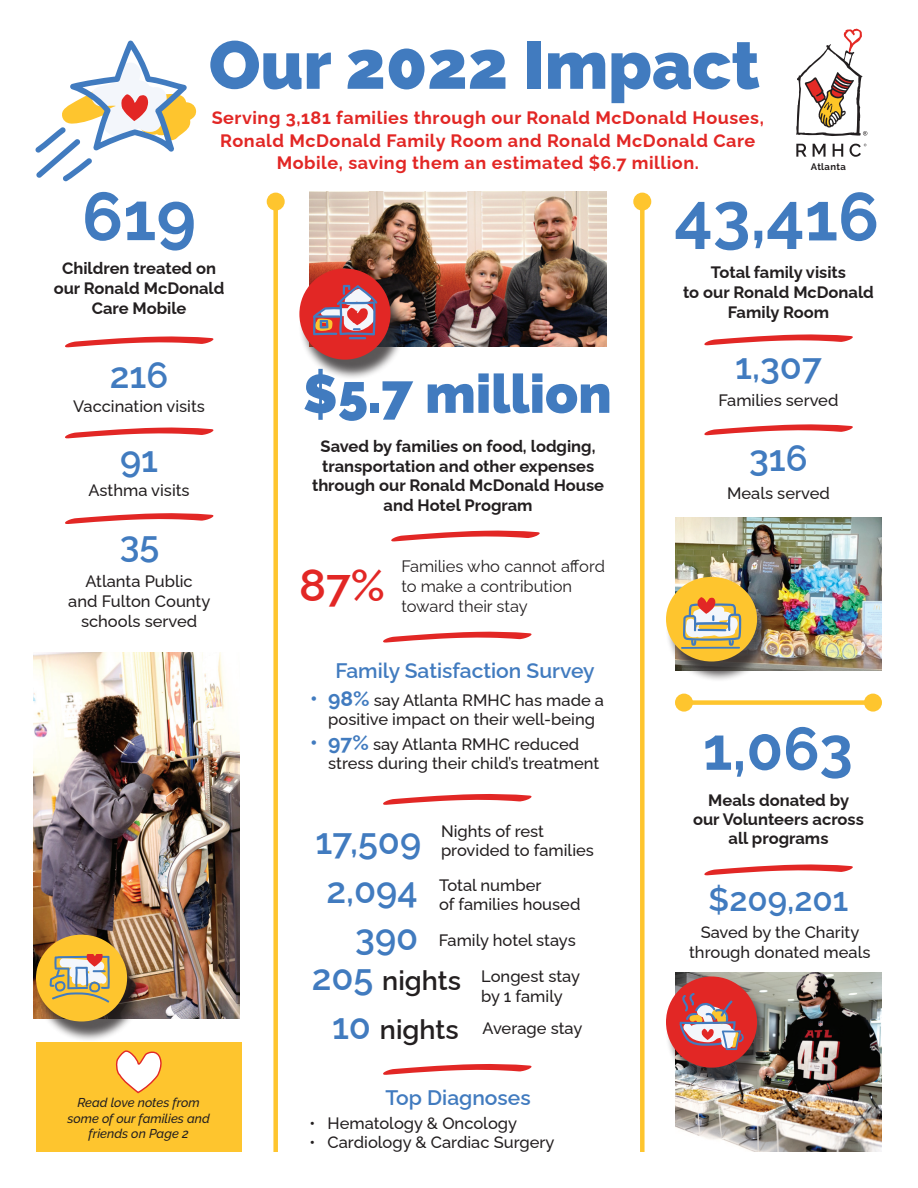
<style>
.page{position:relative;width:918px;height:1188px;background:#fff}
.page>*{position:absolute;margin:0;border:0;box-sizing:border-box;transform-origin:0 0}
.t1{font:900 67.5px "Raleway";color:#417bbf}
.t2{font:700 67.5px "Raleway";color:#417bbf}
.t3{font:700 60px "Raleway";color:#417bbf}
.t4{font:900 54px "Raleway";color:#417bbf}
.t5{font:600 45px "Raleway";color:#e22725}
.t6{font:600 36px "Raleway";color:#417bbf}
.t7{font:600 33px "Raleway";color:#417bbf}
.t8{font:600 27px "Raleway";color:#231f20}
.t9{font:600 21px "Raleway";color:#417bbf}
.t10{font:700 18px/22.5px "Raleway";letter-spacing:.03em;color:#e22725;text-align:center}
.t11{font:500 16.5px/19.8px "Raleway";color:#231f20}
.t12{font:700 16.5px/19.8px "Raleway";color:#231f20;text-align:center}
.t13{font:16.5px/19.8px "Raleway";color:#231f20}
.t14{font:italic 500 12.75px/15.3px "Raleway";color:#231f20;text-align:center}
.t15{font:700 9.45px "Raleway";letter-spacing:.035em;color:#231f20}
.s1{font-weight:700;font-size:21px;color:#417bbf}
.s2{font-weight:600;font-size:36px;color:#417bbf}
.s3{font-weight:600;font-size:27px}
.s4{font-size:36px;color:#417bbf}
</style>
<div class="page">
<img style="left:310px;top:192px;width:297px;height:154px">
<img style="left:675px;top:972px;width:207px;height:180px">
<div style="left:36px;top:1042px;width:205px;height:110px;background:#fec52e"></div>
<svg style="left:35px;top:41px;width:161px;height:140px"></svg>
<svg style="left:796px;top:144px;width:11px;height:13px"></svg>
<svg style="left:813px;top:144px;width:13px;height:13px"></svg>
<svg style="left:833px;top:144px;width:10px;height:13px"></svg>
<svg style="left:850px;top:144px;width:16px;height:13px"></svg>
<svg style="left:796px;top:29px;width:71px;height:107px"></svg>
<div style="left:273px;top:202px;width:5px;height:950px;background:#fec52e"></div>
<div style="left:267px;top:193px;width:18px;height:18px;background:#fec52e;border-radius:50%"></div>
<div style="left:684px;top:700px;width:189px;height:5px;background:#fec52e"></div>
<div style="left:864px;top:694px;width:18px;height:18px;background:#fec52e;border-radius:50%"></div>
<div style="left:675px;top:694px;width:18px;height:18px;background:#fec52e;border-radius:50%"></div>
<svg style="left:116px;top:1050px;width:45px;height:44px"></svg>
<svg style="left:65px;top:336px;width:149px;height:12px"></svg>
<svg style="left:65px;top:427px;width:149px;height:12px"></svg>
<img style="left:33px;top:652px;width:207px;height:367px">
<div style="left:640px;top:202px;width:5px;height:950px;background:#fec52e"></div>
<div style="left:633px;top:193px;width:18px;height:18px;background:#fec52e;border-radius:50%"></div>
<svg style="left:391px;top:530px;width:149px;height:12px"></svg>
<svg style="left:383px;top:632px;width:149px;height:11px"></svg>
<svg style="left:383px;top:794px;width:149px;height:11px"></svg>
<div style="left:35px;top:939px;width:108px;height:103px;background:#231f20;opacity:.75"></div>
<div style="left:36px;top:935px;width:91px;height:87px;background:#fec52e;border-radius:50%"></div>
<svg style="left:50px;top:955px;width:60px;height:48px"></svg>
<svg style="left:65px;top:513px;width:149px;height:11px"></svg>
<svg style="left:704px;top:334px;width:149px;height:12px"></svg>
<img style="left:675px;top:518px;width:207px;height:152px">
<div style="left:665px;top:582px;width:108px;height:100px;background:#231f20;opacity:.75"></div>
<div style="left:666px;top:577px;width:91px;height:85px;background:#fec52e;border-radius:50%"></div>
<svg style="left:681px;top:597px;width:60px;height:52px"></svg>
<svg style="left:704px;top:424px;width:149px;height:11px"></svg>
<svg style="left:704px;top:864px;width:149px;height:12px"></svg>
<div style="left:665px;top:981px;width:108px;height:108px;background:#231f20;opacity:.75"></div>
<div style="left:666px;top:976px;width:91px;height:92px;background:#e22725;border-radius:50%"></div>
<svg style="left:680px;top:993px;width:64px;height:57px"></svg>
<svg style="left:383px;top:1064px;width:149px;height:11px"></svg>
<div style="left:299px;top:273px;width:107px;height:108px;background:#231f20;opacity:.75"></div>
<div style="left:299px;top:269px;width:92px;height:91px;background:#e22725;border-radius:50%"></div>
<svg style="left:313px;top:285px;width:64px;height:54px"></svg>
<h1 class="t1" style="left:209px;top:13px;width:553px">Our 2022 Impact</h1>
<p class="t10" style="left:212px;top:105px;width:554px">Serving 3,181 families through our Ronald McDonald Houses,<br>Ronald McDonald Family Room and Ronald McDonald Care<br>Mobile, saving them an estimated $6.7 million.</p>
<p class="t15" style="left:811px;top:162px;width:36px">Atlanta</p>
<h1 class="t2" style="left:82px;top:162px;width:116px">619</h1>
<p class="t12" style="left:54px;top:257px;width:172px">Children treated on our Ronald McDonald<br>Care Mobile</p>
<h3 class="t6" style="left:110px;top:347px;width:60px">216</h3>
<p class="t11" style="left:73px;top:394px;width:133px">Vaccination visits</p>
<h3 class="t6" style="left:120px;top:430px;width:40px">91</h3>
<p class="t11" style="left:89px;top:479px;width:103px">Asthma visits</p>
<h3 class="t6" style="left:120px;top:516px;width:41px">35</h3>
<p class="t11" style="left:68px;top:569px;width:144px;text-align:center">Atlanta Public<br>and Fulton County schools served</p>
<p class="t14" style="left:67px;top:1094px;width:144px">Read love notes from some of our families and friends on Page 2</p>
<h3 class="t4" style="left:303px;top:352px;width:311px">$5.7 million</h3>
<p class="t12" style="left:312px;top:434px;width:294px">Saved by families on food, lodging, transportation and other expenses through our Ronald McDonald House and Hotel Program</p>
<h3 class="t5" style="left:299px;top:549px;width:87px">87%</h3>
<p class="t13" style="left:401px;top:554px;width:205px">Families who cannot afford to make a contribution toward their stay</p>
<p class="t9" style="left:335px;top:653px;width:261px">Family Satisfaction Survey</p>
<p class="t11" style="left:310px;top:688px;width:295px;text-align:center"><span class="s1">• 98%</span> say Atlanta RMHC has made a positive impact on their well-being</p>
<p class="t11" style="left:328px;top:732px;width:273px;text-indent:-18px"><span class="s1">• 97%</span> say Atlanta RMHC reduced stress during their child’s treatment</p>
<h3 class="t6" style="left:316px;top:813px;width:107px">17,509</h3>
<p class="t11" style="left:441px;top:819px;width:154px">Nights of rest provided to families</p>
<p class="t11" style="left:439px;top:873px;width:143px;text-indent:-113px"><span class="s2">2,094</span> Total number<br>of families housed</p>
<p class="t11" style="left:355px;top:928px;width:222px"><span class="s2">390</span> Family hotel stays</p>
<p class="t11" style="left:481px;top:965px;width:100px;text-indent:-170px"><span class="s2">205</span> <span class="s3">nights</span> Longest stay by 1 family</p>
<h3 class="t8" style="left:332px;top:1007px;width:128px"><span class="s4">10</span> nights</h3>
<p class="t11" style="left:482px;top:1017px;width:102px">Average stay</p>
<p class="t9" style="left:386px;top:1080px;width:147px">Top Diagnoses</p>
<p class="t11" style="left:310px;top:1111px;width:209px">• Hematology &amp; Oncology</p>
<p class="t11" style="left:310px;top:1131px;width:247px">• Cardiology &amp; Cardiac Surgery</p>
<h1 class="t2" style="left:674px;top:163px;width:206px">43,416</h1>
<p class="t12" style="left:683px;top:260px;width:192px">Total family visits<br>to our Ronald McDonald<br>Family Room</p>
<h3 class="t6" style="left:735px;top:337px;width:88px">1,307</h3>
<p class="t11" style="left:719px;top:389px;width:121px">Families served</p>
<h3 class="t6" style="left:749px;top:430px;width:60px">316</h3>
<p class="t11" style="left:727px;top:482px;width:104px">Meals served</p>
<h2 class="t3" style="left:703px;top:701px;width:151px">1,063</h2>
<p class="t12" style="left:693px;top:789px;width:172px;line-height:19px">Meals donated by our Volunteers across all programs</p>
<h3 class="t7" style="left:709px;top:873px;width:141px">$209,201</h3>
<p class="t11" style="left:689px;top:920px;width:183px;text-align:center">Saved by the Charity through donated meals</p>
</div>
